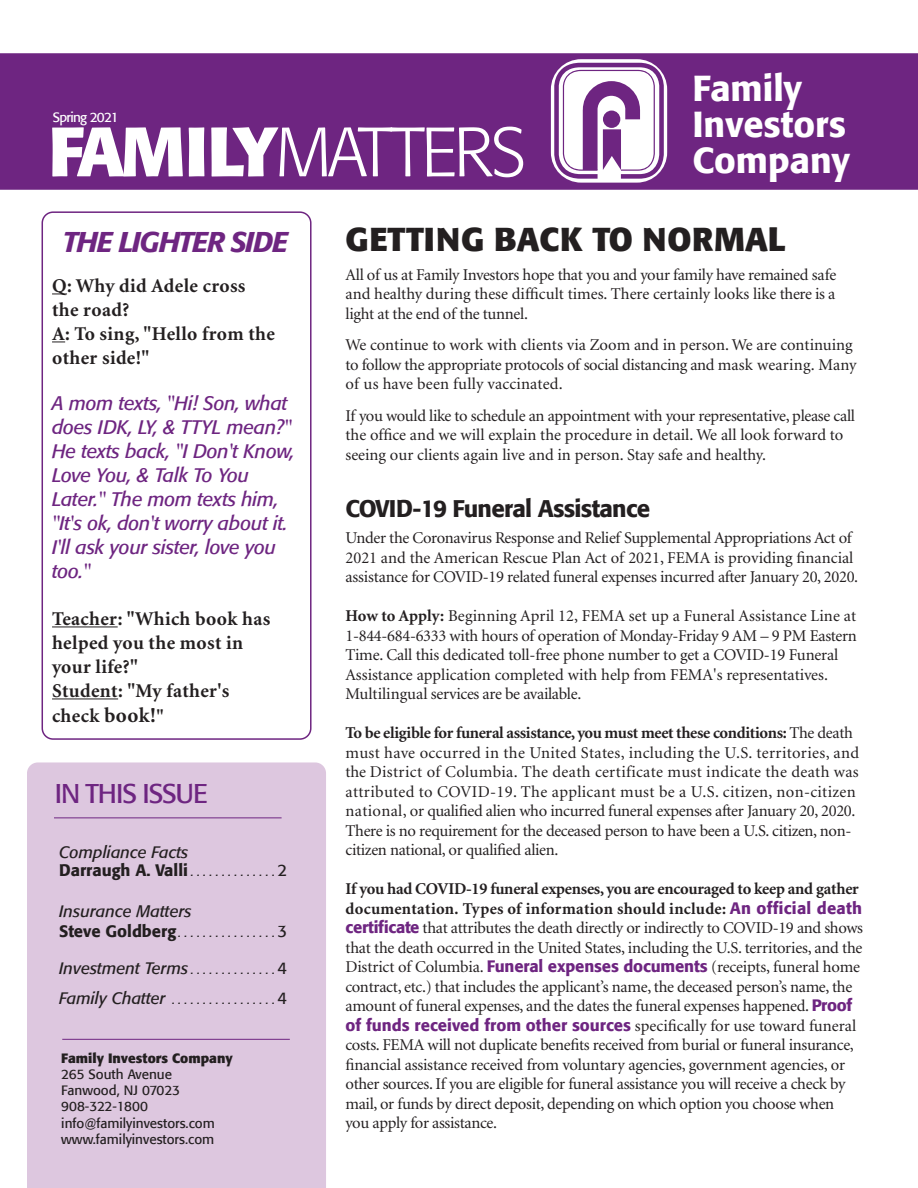
<style>
.page{position:relative;width:918px;height:1188px;background:#fff}
.page>*{position:absolute;margin:0;border:0;box-sizing:border-box;transform-origin:0 0}
.t1{font:300 69px "Formata";letter-spacing:-.05em;color:#fff}
.t2{font:500 36px "Formata";color:#fff}
.t3{font:700 33px "Formata";letter-spacing:.02em;color:#231f20}
.title_3_color_small{font:italic 500 28.5px "Formata";letter-spacing:-.05em;color:#6e2581}
.main_noIndent{font:27px "Formata";letter-spacing:-.03em;color:#6e2581}
.t4{font:500 24px "Formata";letter-spacing:-.03em;color:#231f20}
.main_noIndent-2{font:italic 19.5px/24px "Formata";letter-spacing:-.015em;color:#6e2581}
.main_noIndent-3{font:700 19.5px/24.3px "Minion";letter-spacing:.02em;color:#231f20}
.t5{font:16.5px/19.5px "Minion";letter-spacing:-.015em;color:#231f20}
.t6{font:16.5px/19.5px "Minion";letter-spacing:.01em;color:#231f20}
.main_noIndent-4{font:italic 16.5px/18.5px "Formata";color:#231f20}
.nonSerif_noIndent{font:13.5px "Formata";color:#231f20}
.nonSerif_noIndent-2{font:700 13.5px "Formata";color:#231f20}
.t7{font:13.5px "Formata";letter-spacing:-.05em;color:#fff}
.main_noIndent-5{font:12px "Formata";color:#231f20}
.s1{font-weight:700}
.s2{font-size:21px}
.s3{font-size:18px}
.s4{font-weight:500;font-style:normal}
.s5{font-style:normal;font-size:12px}
.s6{font-style:normal}
.s7{font-weight:500;font-size:16.5px}
.s8{font-size:16.5px}
.s9{font-style:italic;font-size:16.5px}
.s10{font-family:"Formata";font-weight:500;color:#6e2581}
</style>
<div class="page">
<div style="left:27px;top:762px;width:299px;height:426px;background:#ddc7df"></div>
<div style="left:0;top:53px;width:918px;height:137px;background:#6e2581"></div>
<hr style="left:54px;top:818px;width:228px;height:1px;background:#6e2581">
<hr style="left:62px;top:1039px;width:228px;height:1px;background:#6e2581">
<div style="left:42px;top:211px;width:270px;height:529px;border:2px solid #6e2581;border-radius:11px"></div>
<svg style="left:52px;top:293px;width:15px;height:1px"></svg>
<svg style="left:52px;top:341px;width:13px;height:1px"></svg>
<hr style="left:52px;top:626px;width:66px;height:1px;background:#231f20">
<hr style="left:52px;top:698px;width:66px;height:1px;background:#231f20">
<div style="left:551px;top:59px;width:116px;height:124px;background:#fff;border-radius:30px"></div>
<svg style="left:554px;top:63px;width:110px;height:116px"></svg>
<p class="t7" style="left:53px;top:109px;width:68px">Spring 2021</p>
<p class="t1" style="left:49px;top:112px;width:479px"><span class="s1">FAMILY</span>MATTERS</p>
<p class="t2" style="left:692px;top:66px;width:111px">Family</p>
<p class="t2" style="left:692px;top:102px;width:155px">Investors</p>
<p class="t2" style="left:692px;top:138px;width:159px">Company</p>
<p class="title_3_color_small" style="left:63px;top:224px;width:227px">THE LIGHTER SIDE</p>
<p class="main_noIndent-3" style="left:52px;top:274px;width:224px">Q: Why did Adele cross the road?<br>A: To sing, "Hello from the other side!"</p>
<p class="main_noIndent-2" style="left:52px;top:392px;width:244px">A mom texts, "Hi! Son, what does IDK, LY, &amp; TTYL mean?"<br>He texts back, "I Don't Know,<br>Love You, &amp; Talk To You<br>Later." The mom texts him, "It's ok, don't worry about it.<br>I'll ask your sister, love you too."</p>
<p class="main_noIndent-3" style="left:52px;top:607px;width:220px">Teacher: "Which book has helped you the most in your life?"<br>Student: "My father's check <span class="s2">book!</span><span class="s3">"</span></p>
<p class="main_noIndent" style="left:55px;top:777px;width:155px">IN THIS ISSUE</p>
<p class="main_noIndent-4" style="left:59px;top:843px;width:230px">Compliance Facts<br><span class="s4">Darraugh A. Valli</span> <span class="s5">. . . . . . . . . . . . .</span> <span class="s6">2</span></p>
<p class="main_noIndent-4" style="left:59px;top:902px;width:134px">Insurance Matters</p>
<p class="main_noIndent-5" style="left:59px;top:925px;width:230px"><span class="s7">Steve Goldberg</span> . . . . . . . . . . . . . . . <span class="s8">3</span></p>
<p class="main_noIndent-4" style="left:59px;top:959px;width:230px">Investment Terms <span class="s5">. . . . . . . . . . . . .</span> <span class="s6">4</span></p>
<p class="main_noIndent-5" style="left:59px;top:993px;width:230px"><span class="s9">Family Chatter</span> . . . . . . . . . . . . . . . . <span class="s8">4</span></p>
<p class="nonSerif_noIndent-2" style="left:61px;top:1050px;width:173px">Family Investors Company</p>
<p class="nonSerif_noIndent" style="left:61px;top:1066px;width:112px">265 South Avenue</p>
<p class="nonSerif_noIndent" style="left:61px;top:1082px;width:120px">Fanwood, NJ 07023</p>
<p class="nonSerif_noIndent" style="left:61px;top:1098px;width:88px">908-322-1800</p>
<p class="nonSerif_noIndent" style="left:61px;top:1115px;width:155px">info@familyinvestors.com</p>
<p class="nonSerif_noIndent" style="left:61px;top:1131px;width:154px">www.familyinvestors.com</p>
<p class="t3" style="left:346px;top:219px;width:442px">GETTING BACK TO NORMAL</p>
<p class="t5" style="left:346px;top:265px;width:493px;text-align:justify">All of us at Family Investors hope that you and your family have remained safe and healthy during these difficult times. There certainly looks like there is a light at the end of the tunnel.</p>
<p class="t5" style="left:346px;top:336px;width:513px">We continue to work with clients via Zoom and in person. We are continuing to follow the appropriate protocols of social distancing and mask wearing. Many of us have been fully vaccinated.</p>
<p class="t5" style="left:346px;top:406px;width:511px">If you would like to schedule an appointment with your representative, please call the office and we will explain the procedure in detail. We all look forward to seeing our clients again live and in person. Stay safe and healthy.</p>
<p class="t4" style="left:346px;top:494px;width:306px">COVID-19 Funeral Assistance</p>
<p class="t5" style="left:346px;top:529px;width:514px">Under the Coronavirus Response and Relief Supplemental Appropriations Act of<br>2021 and the American Rescue Plan Act of 2021, FEMA is providing financial assistance for COVID-19 related funeral expenses incurred after January 20, 2020.</p>
<p class="t5" style="left:346px;top:607px;width:513px"><span class="s1">How to Apply:</span> Beginning April 12, FEMA set up a Funeral Assistance Line at 1-844-684-6333 with hours of operation of Monday-Friday 9 AM – 9 PM Eastern Time. Call this dedicated toll-free phone number to get a COVID-19 Funeral Assistance application completed with help from FEMA's representatives.<br>Multilingual services are be available.</p>
<p class="t6" style="left:346px;top:724px;width:515px"><span class="s1">To be eligible for funeral assistance, you must meet these conditions:</span> The death must have occurred in the United States, including the U.S. territories, and the District of Columbia. The death certificate must indicate the death was attributed to COVID-19. The applicant must be a U.S. citizen, non-citizen national, or qualified alien who incurred funeral expenses after January 20, 2020.<br>There is no requirement for the deceased person to have been a U.S. citizen, non&shy;citizen national, or qualified alien.</p>
<p class="t5" style="left:346px;top:880px;width:519px"><span class="s1">If you had COVID-19 funeral expenses, you are encouraged to keep and gather documentation. Types of information should include:</span> <span class="s10">An official death certificate</span> that attributes the death directly or indirectly to COVID-19 and shows that the death occurred in the United States, including the U.S. territories, and the District of Columbia. <span class="s10">Funeral expenses documents</span> (receipts, funeral home contract, etc.) that includes the applicant’s name, the deceased person’s name, the amount of funeral expenses, and the dates the funeral expenses happened. <span class="s10">Proof of funds received from other sources</span> specifically for use toward funeral costs. FEMA will not duplicate benefits received from burial or funeral insurance, financial assistance received from voluntary agencies, government agencies, or other sources. If you are eligible for funeral assistance you will receive a check by mail, or funds by direct deposit, depending on which option you choose when<br>you apply for assistance.</p>
</div>
